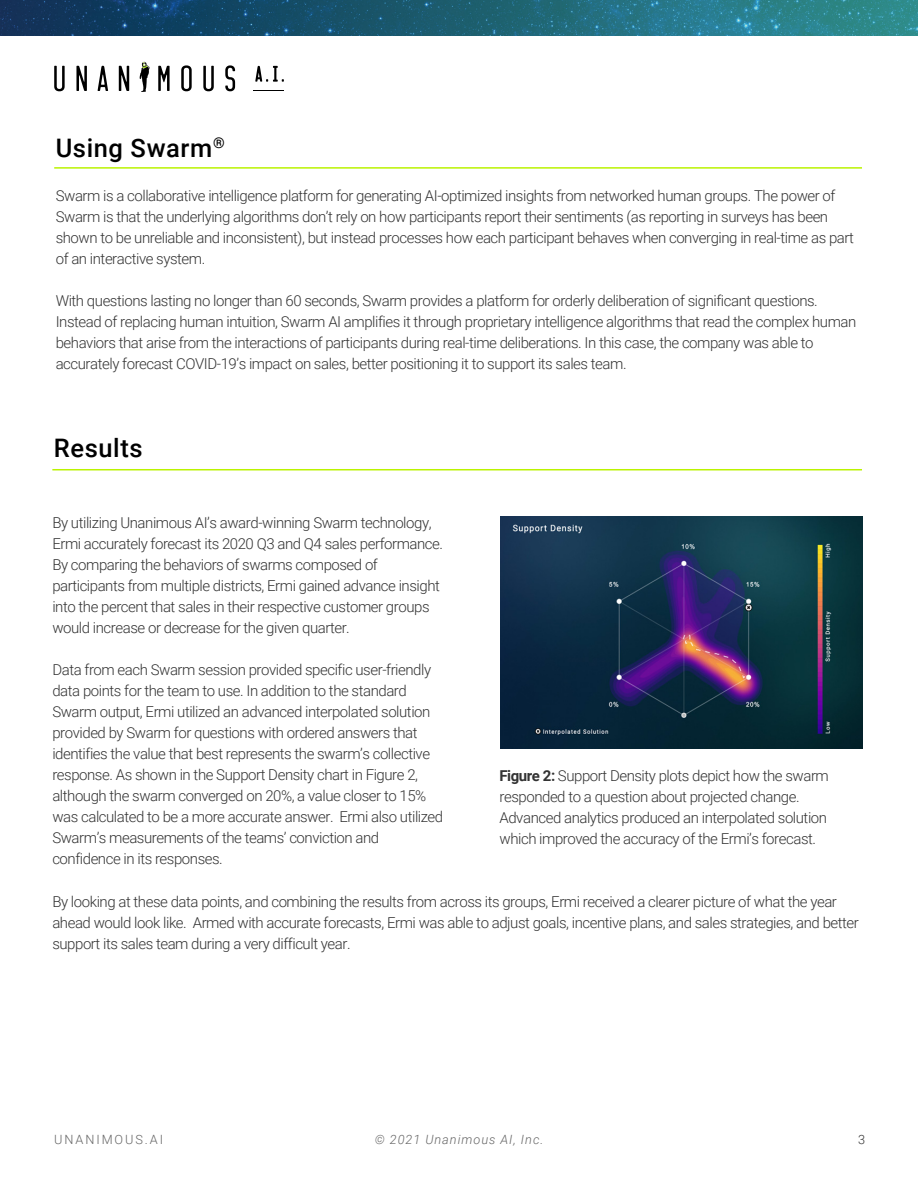
<style>
.page{position:relative;width:918px;height:1188px;background:#fff}
.page>*{position:absolute;margin:0;border:0;box-sizing:border-box;transform-origin:0 0}
.t1{font:500 25.5px "Roboto";letter-spacing:.025em;color:#000}
.t2{font:300 15px/21px "Roboto";letter-spacing:-.03em;color:#333}
.t3{font:italic 300 12.75px "Roboto";letter-spacing:.075em;color:#666}
.t4{font:300 12.75px "Roboto";letter-spacing:.15em;color:#666}
.t5{font:300 12.75px "Roboto";color:#333}
.s1{font-weight:700}
</style>
<div class="page">
<hr style="left:54px;top:167px;width:808px;height:2px;background:#baf300">
<svg style="left:54px;top:66px;width:11px;height:25px"></svg>
<svg style="left:76px;top:66px;width:11px;height:25px"></svg>
<svg style="left:98px;top:66px;width:10px;height:25px"></svg>
<svg style="left:119px;top:66px;width:10px;height:25px"></svg>
<svg style="left:158px;top:66px;width:12px;height:25px"></svg>
<svg style="left:181px;top:65px;width:11px;height:26px"></svg>
<svg style="left:203px;top:66px;width:11px;height:25px"></svg>
<svg style="left:225px;top:65px;width:10px;height:26px"></svg>
<svg style="left:255px;top:66px;width:29px;height:16px"></svg>
<hr style="left:253px;top:91px;width:31px;height:1px;background:#000">
<svg style="left:139px;top:62px;width:10px;height:30px"></svg>
<img style="left:0;top:0;width:918px;height:36px">
<hr style="left:52px;top:469px;width:810px;height:1px;background:#baf300">
<img style="left:500px;top:517px;width:362px;height:231px">
<h1 class="t1" style="left:56px;top:130px;width:170px">Using Swarm<sup>®</sup></h1>
<p class="t2" style="left:56px;top:185px;width:800px">Swarm is a collaborative intelligence platform for generating AI-optimized insights from networked human groups. The power of Swarm is that the underlying algorithms don’t rely on how participants report their sentiments (as reporting in surveys has been shown to be unreliable and inconsistent), but instead processes how each participant behaves when converging in real-time as part of an interactive system.</p>
<p class="t2" style="left:56px;top:290px;width:802px">With questions lasting no longer than 60 seconds, Swarm provides a platform for orderly deliberation of significant questions.<br>Instead of replacing human intuition, Swarm AI amplifies it through proprietary intelligence algorithms that read the complex human behaviors that arise from the interactions of participants during real-time deliberations. In this case, the company was able to accurately forecast COVID-19’s impact on sales, better positioning it to support its sales team.</p>
<h1 class="t1" style="left:54px;top:430px;width:90px">Results</h1>
<p class="t2" style="left:52px;top:511px;width:392px">By utilizing Unanimous AI’s award-winning Swarm technology, Ermi accurately forecast its 2020 Q3 and Q4 sales performance.<br>By comparing the behaviors of swarms composed of participants from multiple districts, Ermi gained advance insight into the percent that sales in their respective customer groups would increase or decrease for the given quarter.</p>
<p class="t2" style="left:52px;top:658px;width:392px">Data from each Swarm session provided specific user-friendly data points for the team to use. In addition to the standard Swarm output, Ermi utilized an advanced interpolated solution provided by Swarm for questions with ordered answers that identifies the value that best represents the swarm’s collective response. As shown in the Support Density chart in Figure 2, although the swarm converged on 20%, a value closer to 15% was calculated to be a more accurate answer. Ermi also utilized Swarm’s measurements of the teams’ conviction and confidence in its responses.</p>
<p class="t2" style="left:52px;top:891px;width:808px">By looking at these data points, and combining the results from across its groups, Ermi received a clearer picture of what the year ahead would look like. Armed with accurate forecasts, Ermi was able to adjust goals, incentive plans, and sales strategies, and better support its sales team during a very difficult year.</p>
<p class="t2" style="left:500px;top:765px;width:331px"><span class="s1">Figure 2:</span> Support Density plots depict how the swarm responded to a question about projected change.<br>Advanced analytics produced an interpolated solution which improved the accuracy of the Ermi’s forecast.</p>
<p class="t3" style="left:375px;top:1130px;width:170px">© 2021 Unanimous AI, Inc.</p>
<p class="t4" style="left:54px;top:1130px;width:110px">UNANIMOUS.AI</p>
<p class="t5" style="left:858px;top:1130px;width:9px">3</p>
</div>
